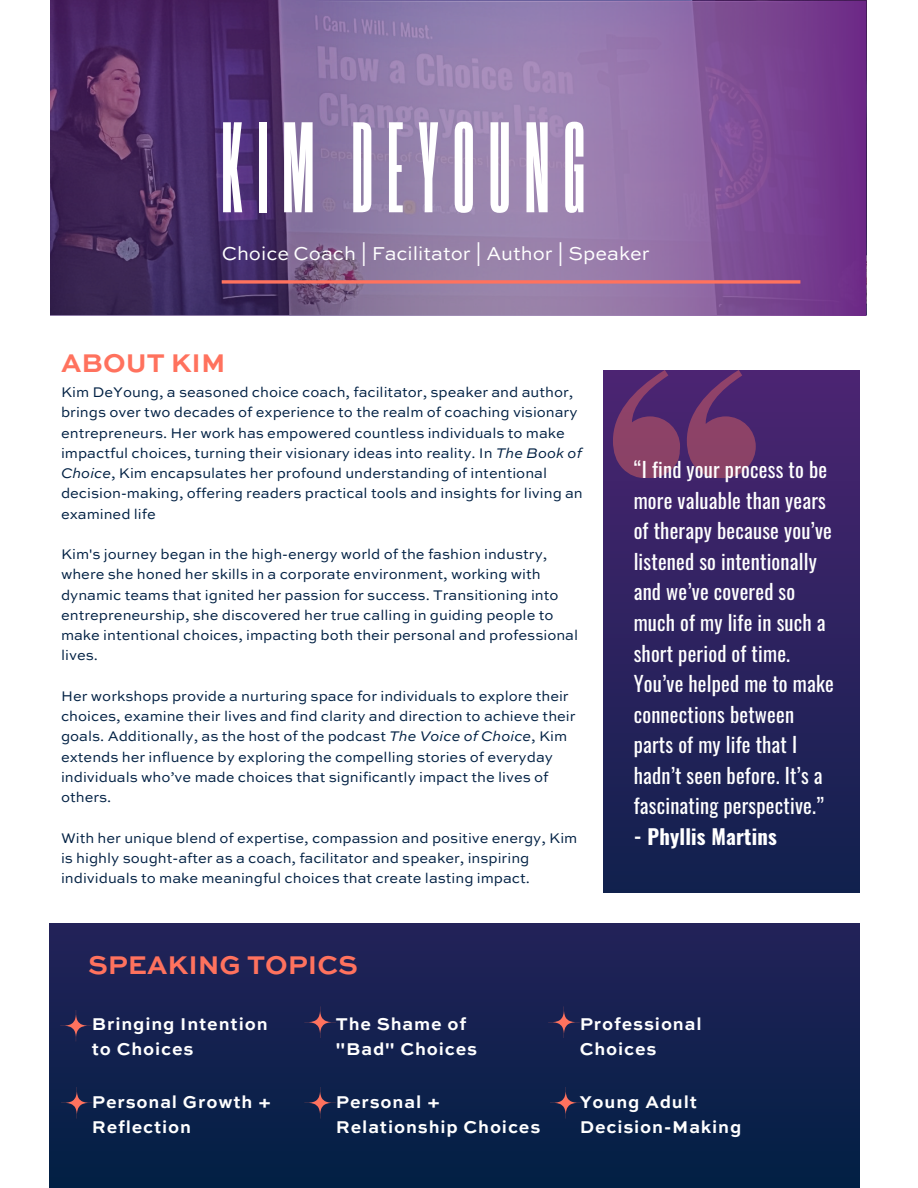
<style>
.page{position:relative;width:918px;height:1188px;background:#fff}
.page>*{position:absolute;margin:0;border:0;box-sizing:border-box;transform-origin:0 0}
.t1{font:700 150px "Ad U Sans";letter-spacing:.1em;color:#fff}
.t2{font:700 27px "Sweet Sans Pro";color:#ff725e}
.t3{font:20.7px/30.6px "Oswald";letter-spacing:.01em;color:#fff}
.t4{font:700 20.7px "Oswald";letter-spacing:.01em;color:#fff}
.t5{font:19.65px "Sweet Sans Pro";color:#fff}
.t6{font:700 18px/24.8px "Sweet Sans Pro";letter-spacing:.045em;color:#fff}
.t7{font:14.7px/20.2px "Sweet Sans Pro";color:#002043}
.s1{font-style:italic}
</style>
<div class="page">
<svg style="left:51px;top:0;width:816px;height:315px;background:#4e3169"></svg>
<div style="left:50px;top:923px;width:810px;height:264px;background:linear-gradient(to bottom,#232259,#012044)"></div>
<div style="left:603px;top:370px;width:257px;height:522px;background:linear-gradient(to bottom,#4c2473,#10214d)"></div>
<svg style="left:613px;top:370px;width:67px;height:108px;background:#6d346b"></svg>
<svg style="left:687px;top:370px;width:69px;height:108px;background:#6c346b"></svg>
<svg style="left:314px;top:2px;width:552px;height:313px;background:#8c6aa3"></svg>
<svg style="left:222px;top:280px;width:578px;height:4px;background:#eb6f66"></svg>
<svg style="left:60px;top:1010px;width:32px;height:31px"></svg>
<svg style="left:61px;top:1087px;width:32px;height:31px"></svg>
<svg style="left:304px;top:1006px;width:32px;height:32px"></svg>
<svg style="left:304px;top:1087px;width:32px;height:31px"></svg>
<svg style="left:548px;top:1006px;width:32px;height:32px"></svg>
<svg style="left:550px;top:1087px;width:31px;height:31px"></svg>
<h1 class="t1" style="left:222px;top:105px;width:364px">KIM DEYOUNG</h1>
<h3 class="t5" style="left:222px;top:239px;width:429px">Choice Coach | Facilitator | Author | Speaker</h3>
<h2 class="t2" style="left:61px;top:343px;width:166px">ABOUT KIM</h2>
<p class="t7" style="left:61px;top:381px;width:523px">Kim DeYoung, a seasoned choice coach, facilitator, speaker and author, brings over two decades of experience to the realm of coaching visionary entrepreneurs. Her work has empowered countless individuals to make impactful choices, turning their visionary ideas into reality. In <span class="s1">The Book of Choice</span>, Kim encapsulates her profound understanding of intentional decision-making, offering readers practical tools and insights for living an examined life</p>
<p class="t7" style="left:61px;top:543px;width:519px">Kim's journey began in the high-energy world of the fashion industry, where she honed her skills in a corporate environment, working with dynamic teams that ignited her passion for success. Transitioning into entrepreneurship, she discovered her true calling in guiding people to make intentional choices, impacting both their personal and professional lives.</p>
<p class="t7" style="left:61px;top:685px;width:516px">Her workshops provide a nurturing space for individuals to explore their choices, examine their lives and find clarity and direction to achieve their goals. Additionally, as the host of the podcast <span class="s1">The Voice of Choice</span>, Kim extends her influence by exploring the compelling stories of everyday individuals who’ve made choices that significantly impact the lives of others.</p>
<p class="t7" style="left:61px;top:827px;width:518px">With her unique blend of expertise, compassion and positive energy, Kim is highly sought-after as a coach, facilitator and speaker, inspiring individuals to make meaningful choices that create lasting impact.</p>
<h2 class="t2" style="left:88px;top:944px;width:271px">SPEAKING TOPICS</h2>
<p class="t3" style="left:634px;top:452px;width:202px">“I find your process to be more valuable than years of therapy because you’ve listened so intentionally and we’ve covered so much of my life in such a short period of time.<br>You’ve helped me to make connections between parts of my life that I hadn’t seen before. It’s a fascinating perspective.”</p>
<h3 class="t4" style="left:634px;top:826px;width:145px">- Phyllis Martins</h3>
<p class="t6" style="left:92px;top:1011px;width:177px">Bringing Intention to Choices</p>
<p class="t6" style="left:92px;top:1089px;width:181px">Personal Growth +<br>Reflection</p>
<p class="t6" style="left:336px;top:1011px;width:143px">The Shame of "Bad" Choices</p>
<p class="t6" style="left:336px;top:1089px;width:206px">Personal +<br>Relationship Choices</p>
<p class="t6" style="left:580px;top:1011px;width:123px">Professional<br>Choices</p>
<p class="t6" style="left:580px;top:1089px;width:163px">Young Adult<br>Decision-Making</p>
</div>
